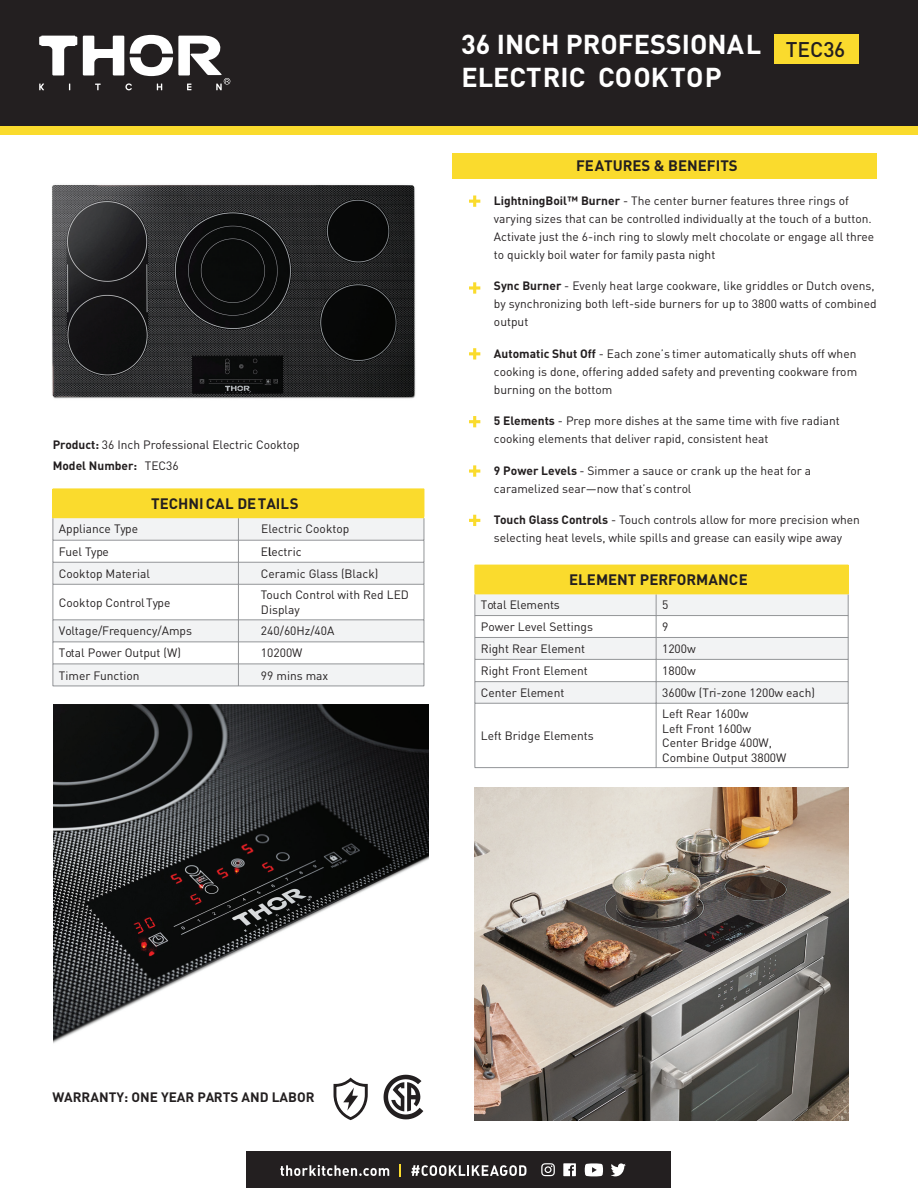
<style>
.page{position:relative;width:918px;height:1188px;background:#fff}
.page>*{position:absolute;margin:0;border:0;box-sizing:border-box;transform-origin:0 0}
.t1{font:700 27px/32.4px "DIN Pro";color:#fff}
.t2{font:500 21px "DIN Pro";color:#231f20}
.t3{font:700 15px "DIN Pro";color:#231f20}
.t4{font:700 13.5px "DIN Pro";color:#231f20}
.t5{font:12px/18px "DIN Pro";color:#231f20}
.s1{font-weight:700}
</style>
<div class="page">
<img style="left:475px;top:787px;width:373px;height:334px">
<img style="left:52px;top:184px;width:364px;height:215px">
<div style="left:1px;top:125px;width:917px;height:10px;background:#fadb2d"></div>
<div style="left:1px;top:0;width:917px;height:125px;background:#231f20"></div>
<svg style="left:39px;top:84px;width:5px;height:6px"></svg>
<svg style="left:83px;top:35px;width:147px;height:55px"></svg>
<svg style="left:39px;top:36px;width:38px;height:39px"></svg>
<div style="left:453px;top:153px;width:424px;height:26px;background:#fadb2d"></div>
<div style="left:774px;top:34px;width:84px;height:29px;background:#fadb2d"></div>
<div style="left:53px;top:489px;width:371px;height:28px;background:#fadb2d"></div>
<svg style="left:54px;top:518px;width:370px;height:168px;fill:#f2f3f4"></svg>
<hr style="left:53px;top:540px;width:185px;height:1px;background:#939598">
<hr style="left:238px;top:540px;width:186px;height:1px;background:#939598">
<hr style="left:53px;top:562px;width:185px;height:1px;background:#939598">
<hr style="left:238px;top:562px;width:186px;height:1px;background:#939598">
<svg style="left:238px;top:518px;width:1px;height:66px"></svg>
<hr style="left:53px;top:584px;width:185px;height:1px;background:#939598">
<hr style="left:53px;top:584px;width:1px;height:36px;background:#939598">
<hr style="left:238px;top:584px;width:186px;height:1px;background:#939598">
<hr style="left:238px;top:584px;width:1px;height:36px;background:#939598">
<hr style="left:424px;top:584px;width:1px;height:36px;background:#939598">
<hr style="left:53px;top:620px;width:185px;height:1px;background:#939598">
<hr style="left:238px;top:620px;width:186px;height:1px;background:#939598">
<hr style="left:53px;top:642px;width:185px;height:1px;background:#939598">
<hr style="left:238px;top:642px;width:186px;height:1px;background:#939598">
<hr style="left:53px;top:664px;width:185px;height:1px;background:#939598">
<svg style="left:53px;top:620px;width:1px;height:66px"></svg>
<hr style="left:238px;top:664px;width:186px;height:1px;background:#939598">
<svg style="left:238px;top:621px;width:1px;height:65px"></svg>
<svg style="left:424px;top:620px;width:1px;height:66px"></svg>
<hr style="left:53px;top:686px;width:185px;height:1px;background:#939598">
<hr style="left:238px;top:686px;width:186px;height:1px;background:#939598">
<svg style="left:424px;top:489px;width:1px;height:95px"></svg>
<svg style="left:53px;top:518px;width:1px;height:66px"></svg>
<hr style="left:53px;top:517px;width:185px;height:1px;background:#fadb2d">
<hr style="left:238px;top:517px;width:186px;height:1px;background:#fadb2d">
<svg style="left:469px;top:195px;width:11px;height:12px"></svg>
<svg style="left:469px;top:282px;width:11px;height:12px"></svg>
<svg style="left:469px;top:348px;width:11px;height:12px"></svg>
<svg style="left:469px;top:416px;width:11px;height:11px"></svg>
<svg style="left:469px;top:465px;width:11px;height:12px"></svg>
<svg style="left:469px;top:515px;width:11px;height:11px"></svg>
<div style="left:246px;top:1151px;width:425px;height:37px;background:#231f20"></div>
<svg style="left:280px;top:1165px;width:109px;height:11px"></svg>
<svg style="left:399px;top:1164px;width:2px;height:13px"></svg>
<svg style="left:411px;top:1165px;width:116px;height:11px"></svg>
<svg style="left:541px;top:1163px;width:14px;height:13px"></svg>
<svg style="left:563px;top:1163px;width:13px;height:13px"></svg>
<svg style="left:611px;top:1163px;width:15px;height:13px"></svg>
<svg style="left:585px;top:1163px;width:18px;height:13px"></svg>
<hr style="left:475px;top:703px;width:181px;height:1px;background:#939598">
<hr style="left:475px;top:703px;width:1px;height:64px;background:#939598">
<hr style="left:656px;top:703px;width:192px;height:1px;background:#939598">
<hr style="left:656px;top:703px;width:1px;height:64px;background:#939598">
<hr style="left:848px;top:703px;width:1px;height:64px;background:#939598">
<hr style="left:475px;top:767px;width:181px;height:1px;background:#939598">
<hr style="left:656px;top:767px;width:192px;height:1px;background:#939598">
<svg style="left:475px;top:565px;width:374px;height:138px"></svg>
<hr style="left:656px;top:565px;width:192px;height:1px;background:#fadb2d">
<hr style="left:475px;top:593px;width:181px;height:1px;background:#fadb2d">
<hr style="left:656px;top:593px;width:192px;height:1px;background:#fadb2d">
<img style="left:53px;top:704px;width:376px;height:340px">
<svg style="left:384px;top:1075px;width:39px;height:44px"></svg>
<svg style="left:333px;top:1077px;width:35px;height:44px"></svg>
<p class="t5" style="left:53px;top:434px;width:249px;line-height:21px"><span class="s1">Product:</span> 36 Inch Professional Electric Cooktop<br><span class="s1">Model Number:</span> TEC36</p>
<p class="t5" style="left:59px;top:517px;width:81px;line-height:22.4px">Appliance Type<br>Fuel Type</p>
<p class="t3" style="left:151px;top:493px;width:149px">TECHNICAL DETAILS</p>
<p class="t5" style="left:261px;top:519px;width:90px">Electric Cooktop</p>
<p class="t5" style="left:261px;top:542px;width:42px">Electric</p>
<p class="t5" style="left:59px;top:564px;width:93px">Cooktop Material</p>
<p class="t5" style="left:261px;top:564px;width:119px">Ceramic Glass (Black)</p>
<p class="t5" style="left:59px;top:593px;width:113px">Cooktop Control Type</p>
<p class="t5" style="left:261px;top:587px;width:150px;line-height:14.4px">Touch Control with Red LED<br>Display</p>
<p class="t5" style="left:59px;top:622px;width:135px">Voltage/Frequency/Amps</p>
<p class="t5" style="left:261px;top:622px;width:75px">240/60Hz/40A</p>
<p class="t5" style="left:59px;top:644px;width:124px">Total Power Output (W)</p>
<p class="t5" style="left:261px;top:644px;width:43px">10200W</p>
<p class="t5" style="left:59px;top:666px;width:82px">Timer Function</p>
<p class="t5" style="left:261px;top:666px;width:69px">99 mins max</p>
<h1 class="t1" style="left:461px;top:27px;width:302px">36 INCH PROFESSIONAL<br>ELECTRIC COOKTOP</h1>
<h2 class="t2" style="left:786px;top:35px;width:61px">TEC36</h2>
<p class="t3" style="left:576px;top:155px;width:163px">FEATURES &amp; BENEFITS</p>
<p class="t5" style="left:494px;top:191px;width:382px"><span class="s1">LightningBoil™ Burner</span> - The center burner features three rings of varying sizes that can be controlled individually at the touch of a button.<br>Activate just the 6-inch ring to slowly melt chocolate or engage all three to quickly boil water for family pasta night</p>
<p class="t5" style="left:494px;top:276px;width:384px"><span class="s1">Sync Burner</span> - Evenly heat large cookware, like griddles or Dutch ovens, by synchronizing both left-side burners for up to 3800 watts of combined output</p>
<p class="t5" style="left:494px;top:344px;width:365px;text-align:justify"><span class="s1">Automatic Shut Off</span> - Each zone’s timer automatically shuts off when cooking is done, offering added safety and preventing cookware from burning on the bottom</p>
<p class="t5" style="left:494px;top:411px;width:347px"><span class="s1">5 Elements</span> - Prep more dishes at the same time with five radiant cooking elements that deliver rapid, consistent heat</p>
<p class="t5" style="left:494px;top:461px;width:319px"><span class="s1">9 Power Levels</span> - Simmer a sauce or crank up the heat for a caramelized sear—now that’s control</p>
<p class="t5" style="left:494px;top:510px;width:367px"><span class="s1">Touch Glass Controls</span> - Touch controls allow for more precision when selecting heat levels, while spills and grease can easily wipe away</p>
<p class="t3" style="left:569px;top:569px;width:180px">ELEMENT PERFORMANCE</p>
<p class="t5" style="left:481px;top:593px;width:114px;line-height:21.9px">Total Elements<br>Power Level Settings</p>
<p class="t5" style="left:662px;top:595px;width:8px">5</p>
<p class="t5" style="left:662px;top:617px;width:8px">9</p>
<p class="t5" style="left:481px;top:639px;width:106px">Right Rear Element</p>
<p class="t5" style="left:662px;top:639px;width:35px">1200w</p>
<p class="t5" style="left:481px;top:661px;width:108px">Right Front Element</p>
<p class="t5" style="left:662px;top:661px;width:35px">1800w</p>
<p class="t5" style="left:481px;top:683px;width:85px">Center Element</p>
<p class="t5" style="left:662px;top:683px;width:155px">3600w (Tri-zone 1200w each)</p>
<p class="t5" style="left:481px;top:726px;width:114px">Left Bridge Elements</p>
<p class="t5" style="left:662px;top:706px;width:126px;line-height:14.4px">Left Rear 1600w<br>Left Front 1600w<br>Center Bridge 400W,<br>Combine Output 3800W</p>
<p class="t4" style="left:52px;top:1088px;width:264px">WARRANTY: ONE YEAR PARTS AND LABOR</p>
</div>
